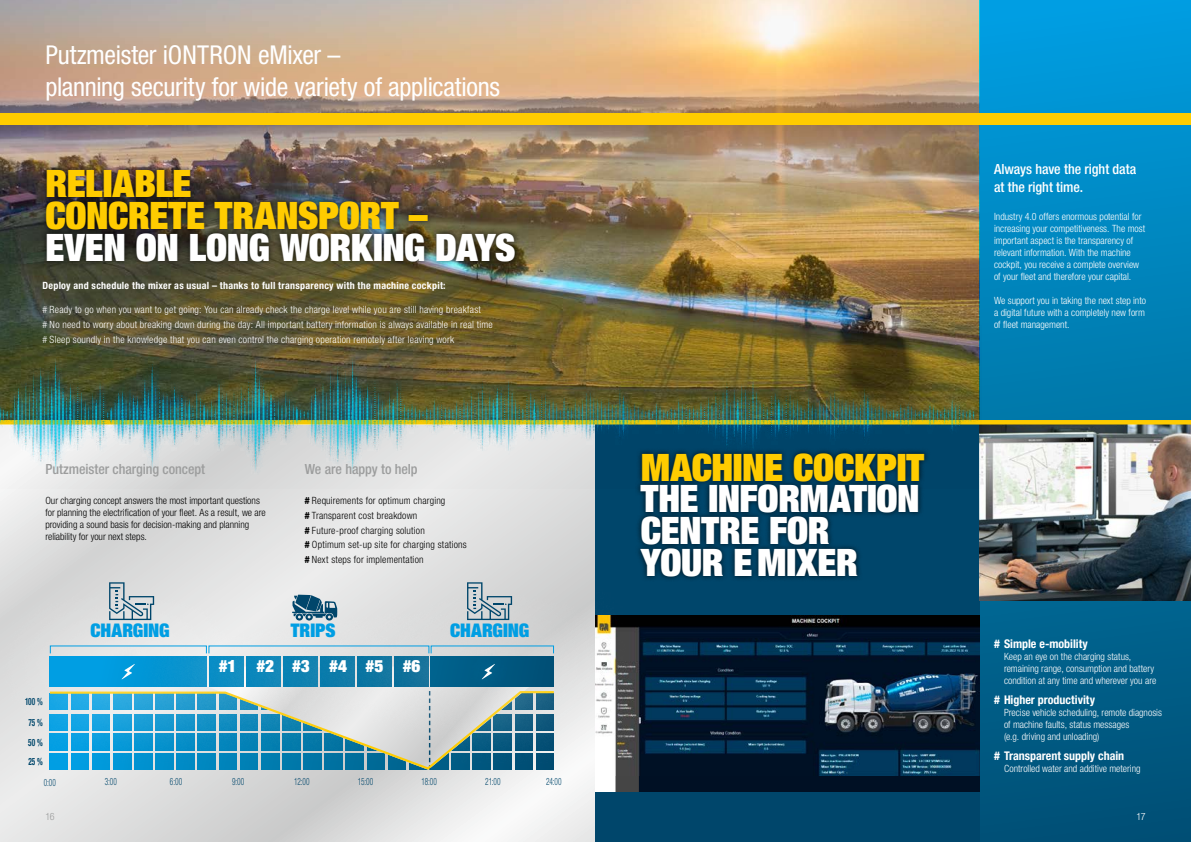
<style>
.page{position:relative;width:1191px;height:842px;background:#fff}
.page>*{position:absolute;margin:0;border:0;box-sizing:border-box;transform-origin:0 0}
.t1{font:900 condensed 37.9px/31.8px "Helvetica Neue LT Pro";letter-spacing:-.01em;color:#fff}
.t2{font:900 condensed 37.9px/31.8px "Helvetica Neue LT Pro";letter-spacing:-.01em;color:#fc0}
.t3{font:condensed 26px/32.5px "Helvetica Neue LT Pro";letter-spacing:-.01em;color:#fff}
.t4{font:900 condensed 18.8px "Helvetica Neue LT Pro";letter-spacing:-.005em;color:#009ee3}
.t5{font:900 condensed 17px "Helvetica Neue LT Pro";color:#fff}
.t6{font:500 condensed 14px "Helvetica Neue LT Pro";letter-spacing:-.005em;color:#9c9d9d}
.t7{font:500 condensed 14px/17.5px "Helvetica Neue LT Pro";letter-spacing:-.005em;color:#fff}
.t8{font:700 condensed 12px "Helvetica Neue LT Pro";color:#fff}
.t9{font:300 condensed 10px/12px "Helvetica Neue LT Pro";letter-spacing:.005em;color:#fff}
.t10{font:300 condensed 10px/14.8px "Helvetica Neue LT Pro";letter-spacing:.005em;color:#000}
.t11{font:700 condensed 10px "Helvetica Neue LT Pro";letter-spacing:.025em;color:#fff}
.t12{font:300 condensed 10px "Helvetica Neue LT Pro";letter-spacing:.02em;color:#00466b;scale:.73 1}
.t13{font:700 condensed 10px/19.6px "Helvetica Neue LT Pro";letter-spacing:.02em;color:#00466b;scale:.73 1}
.t14{font:300 condensed 10px "Helvetica Neue LT Pro";color:#9c9d9d}
.s1{font-weight:700}
</style>
<div class="page">
<img style="left:0;top:0;width:979px;height:325px">
<svg style="left:979px;top:0;width:212px;height:842px;background:#0078ac"></svg>
<svg style="left:0;top:489px;width:595px;height:353px;background:#e0e0e0"></svg>
<div style="left:595px;top:425px;width:384px;height:417px;background:#00466b"></div>
<img style="left:979px;top:424px;width:212px;height:177px">
<img style="left:595px;top:615px;width:384px;height:162px">
<img style="left:595px;top:777px;width:384px;height:15px">
<div style="left:0;top:113px;width:1191px;height:12px;background:#fc0"></div>
<hr style="left:0;top:420px;width:1191px;height:4px;background:#fc0">
<img style="left:0;top:325px;width:981px;height:164px">
<div style="left:0;top:352px;width:980px;height:126px;background:#009ee3;opacity:.75"></div>
<svg style="left:48px;top:766px;width:508px;height:5px;background:#4a98b9"></svg>
<div style="left:0;top:576px;width:286px;height:191px;background:#fff;opacity:.75"></div>
<div style="left:50px;top:656px;width:157px;height:31px;background:#009ee3"></div>
<div style="left:131px;top:577px;width:191px;height:189px;background:#fff;opacity:.75"></div>
<div style="left:168px;top:577px;width:191px;height:189px;background:#fff;opacity:.75"></div>
<div style="left:205px;top:577px;width:191px;height:189px;background:#fff;opacity:.75"></div>
<div style="left:242px;top:577px;width:191px;height:189px;background:#fff;opacity:.75"></div>
<div style="left:279px;top:577px;width:191px;height:189px;background:#fff;opacity:.75"></div>
<div style="left:316px;top:577px;width:191px;height:189px;background:#fff;opacity:.75"></div>
<div style="left:352px;top:576px;width:281px;height:191px;background:#fff;opacity:.75"></div>
<svg style="left:431px;top:656px;width:123px;height:31px;background:#005780"></svg>
<svg style="left:454px;top:633px;width:68px;height:78px;background:#7ca3b3"></svg>
<svg style="left:292px;top:595px;width:45px;height:26px"></svg>
<svg style="left:109px;top:582px;width:45px;height:38px;background:#a8b9c2"></svg>
<svg style="left:467px;top:582px;width:45px;height:38px;background:#a2b3bc"></svg>
<svg style="left:95px;top:633px;width:67px;height:78px"></svg>
<div style="left:40px;top:164px;width:481px;height:103px;background:#000;opacity:.75"></div>
<div style="left:635px;top:448px;width:295px;height:134px;background:#000;opacity:.75"></div>
<h2 class="t3" style="left:45px;top:38px;width:456px">Putzmeister iONTRON eMixer –<br>planning security for wide variety of applications</h2>
<h1 class="t2" style="left:45px;top:167px;width:384px">RELIABLE<br>CONCRETE TRANSPORT –</h1>
<h1 class="t1" style="left:45px;top:230px;width:472px">EVEN ON LONG WORKING DAYS</h1>
<p class="t11" style="left:43px;top:280px;width:404px">Deploy and schedule the mixer as usual – thanks to full transparency with the machine cockpit:</p>
<p class="t9" style="left:43px;top:302px;width:451px;line-height:14.8px"># Ready to go when you want to get going: You can already check the charge level while you are still having breakfast<br># No need to worry about breaking down during the day: All important battery information is always available in real time # Sleep soundly in the knowledge that you can even control the charging operation remotely after leaving work</p>
<h3 class="t6" style="left:45px;top:461px;width:161px">Putzmeister charging concept</h3>
<h3 class="t6" style="left:305px;top:461px;width:114px">We are happy to help</h3>
<p class="t10" style="left:45px;top:494px;width:222px;line-height:12px">Our charging concept answers the most important questions for planning the electrification of your fleet. As a result, we are providing a sound basis for decision-making and planning reliability for your next steps.</p>
<p class="t10" style="left:305px;top:493px;width:163px"><span class="s1">#</span> Requirements for optimum charging<br><span class="s1">#</span> Transparent cost breakdown<br><span class="s1">#</span> Future-proof charging solution<br><span class="s1">#</span> Optimum set-up site for charging stations <span class="s1">#</span> Next steps for implementation</p>
<p class="t13" style="left:25px;top:692px;width:26px">100 %</p>
<p class="t13" style="left:28px;top:712px;width:21px">75 %<br>50 %</p>
<p class="t13" style="left:28px;top:752px;width:21px">25 %</p>
<p class="t12" style="left:44px;top:776px;width:18px">0:00</p>
<h3 class="t4" style="left:91px;top:618px;width:80px">CHARGING</h3>
<h3 class="t4" style="left:291px;top:618px;width:46px">TRIPS</h3>
<h3 class="t5" style="left:219px;top:655px;width:203px">#1 #2 #3 #4 #5 #6</h3>
<h3 class="t4" style="left:450px;top:618px;width:80px">CHARGING</h3>
<p class="t12" style="left:105px;top:776px;width:18px">3:00</p>
<p class="t12" style="left:170px;top:776px;width:18px">6:00</p>
<p class="t12" style="left:232px;top:776px;width:18px">9:00</p>
<p class="t12" style="left:294px;top:776px;width:23px">12:00</p>
<p class="t12" style="left:358px;top:776px;width:23px">15:00</p>
<p class="t12" style="left:421px;top:776px;width:23px">18:00</p>
<p class="t12" style="left:485px;top:776px;width:23px">21:00</p>
<p class="t12" style="left:546px;top:776px;width:23px">24:00</p>
<h1 class="t2" style="left:641px;top:450px;width:285px">MACHINE COCKPIT</h1>
<h1 class="t1" style="left:641px;top:482px;width:280px">THE INFORMATION<br>CENTRE FOR<br>YOUR EMIXER</h1>
<h3 class="t7" style="left:994px;top:161px;width:144px">Always have the right data at the right time.</h3>
<p class="t9" style="left:994px;top:211px;width:153px">Industry 4.0 offers enormous potential for increasing your competitiveness. The most important aspect is the transparency of relevant information. With the machine cockpit, you receive a complete overview of your fleet and therefore your capital.</p>
<p class="t9" style="left:994px;top:295px;width:153px;text-align:justify">We support you in taking the next step into a digital future with a completely new form of fleet management.</p>
<p class="t8" style="left:994px;top:637px;width:95px"># Simple e-mobility</p>
<p class="t9" style="left:1004px;top:651px;width:154px">Keep an eye on the charging status, remaining range, consumption and battery condition at any time and wherever you are</p>
<p class="t8" style="left:994px;top:693px;width:102px"># Higher productivity</p>
<p class="t9" style="left:1004px;top:707px;width:159px">Precise vehicle scheduling, remote diagnosis of machine faults, status messages<br>(e.g. driving and unloading)</p>
<p class="t8" style="left:994px;top:749px;width:132px"># Transparent supply chain</p>
<p class="t9" style="left:1004px;top:763px;width:138px">Controlled water and additive metering</p>
<p class="t14" style="left:45px;top:811px;width:11px">16</p>
<p class="t9" style="left:1136px;top:810px;width:11px">17</p>
</div>
